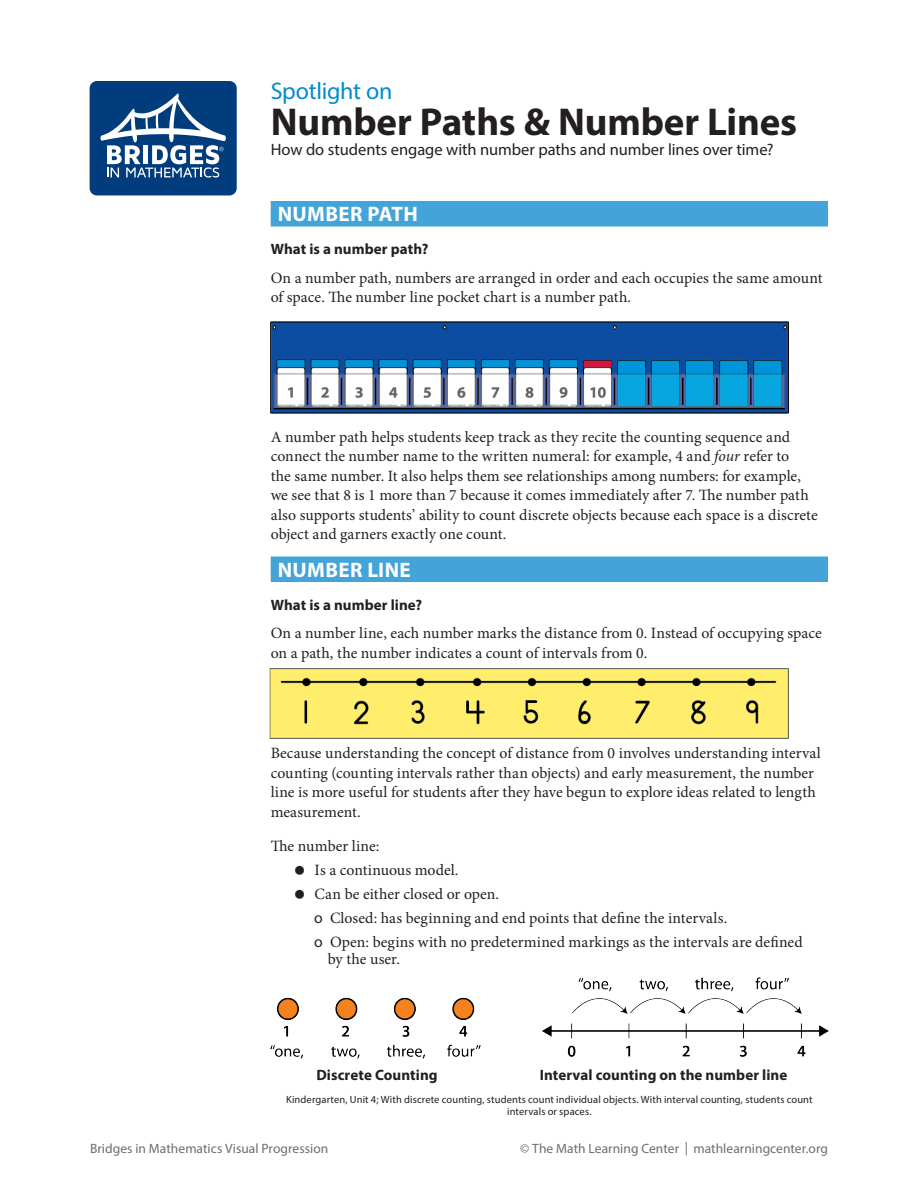
<style>
.page{position:relative;width:918px;height:1188px;background:#fff}
.page>*{position:absolute;margin:0;border:0;box-sizing:border-box;transform-origin:0 0}
.Section_Title{font:700 39px "Myriad Pro";letter-spacing:-.005em;color:#231f20}
.Section_Title-2{font:24px "Myriad Pro";letter-spacing:-.01em;color:#008ccc}
.Subtitle{font:700 21px "Myriad Pro";letter-spacing:.02em;color:#fff}
.Intro_Text{font:16.5px "Myriad Pro";letter-spacing:-.005em;color:#231f20}
.AG_Text{font:15.75px/19.5px "Minion Pro";letter-spacing:.005em;color:#231f20}
.Titles{font:700 15px "Myriad Pro";letter-spacing:.005em;color:#231f20}
.t1{font:13.5px "Myriad Pro";letter-spacing:.005em;color:#6c6d70}
.AG_Skills_Grid_Row_T{font:10.5px/12px "Myriad Pro";letter-spacing:.01em;color:#231f20;text-align:center}
.s1{font-style:italic}
.s2{font-family:"Myriad Pro"}
</style>
<div class="page">
<div style="left:271px;top:201px;width:557px;height:25px;background:#42a4d8"></div>
<div style="left:271px;top:556px;width:557px;height:26px;background:#42a4d8"></div>
<div style="left:90px;top:81px;width:147px;height:114px;background:#013d7d;border-radius:7px"></div>
<svg style="left:100px;top:93px;width:126px;height:85px"></svg>
<img style="left:271px;top:321px;width:518px;height:92px">
<img style="left:269px;top:668px;width:519px;height:70px">
<img style="left:271px;top:978px;width:558px;height:80px">
<p class="Section_Title-2" style="left:271px;top:76px;width:123px">Spotlight on</p>
<p class="Section_Title" style="left:271px;top:96px;width:528px">Number Paths &amp; Number Lines</p>
<p class="Intro_Text" style="left:271px;top:139px;width:504px">How do students engage with number paths and number lines over time?</p>
<p class="Subtitle" style="left:278px;top:200px;width:142px">NUMBER PATH</p>
<p class="Titles" style="left:271px;top:239px;width:159px">What is a number path?</p>
<p class="AG_Text" style="left:271px;top:268px;width:553px">On a number path, numbers are arranged in order and each occupies the same amount of space. The number line pocket chart is a number path.</p>
<p class="AG_Text" style="left:271px;top:427px;width:549px">A number path helps students keep track as they recite the counting sequence and connect the number name to the written numeral: for example, 4 and <span class="s1">four</span> refer to<br>the same number. It also helps them see relationships among numbers: for example, we see that 8 is 1 more than 7 because it comes immediately after 7. The number path also supports students’ ability to count discrete objects because each space is a discrete object and garners exactly one count.</p>
<p class="Subtitle" style="left:278px;top:556px;width:135px">NUMBER LINE</p>
<p class="Titles" style="left:271px;top:595px;width:153px">What is a number line?</p>
<p class="AG_Text" style="left:271px;top:624px;width:553px">On a number line, each number marks the distance from 0. Instead of occupying space on a path, the number indicates a count of intervals from 0.</p>
<p class="AG_Text" style="left:271px;top:744px;width:552px">Because understanding the concept of distance from 0 involves understanding interval counting (counting intervals rather than objects) and early measurement, the number line is more useful for students after they have begun to explore ideas related to length measurement.</p>
<p class="AG_Text" style="left:271px;top:837px;width:110px">The number line:</p>
<p class="AG_Text" style="left:315px;top:861px;width:145px">Is a continuous model.</p>
<p class="AG_Text" style="left:315px;top:885px;width:186px">Can be either closed or open.</p>
<p class="AG_Text" style="left:314px;top:909px;width:415px"><span class="s2">о</span> Closed: has beginning and end points that define the intervals.</p>
<p class="AG_Text" style="left:328px;top:934px;width:477px;line-height:16.5px;text-indent:-14px"><span class="s2">о</span> Open: begins with no predetermined markings as the intervals are defined by the user.</p>
<p class="Titles" style="left:316px;top:1066px;width:123px">Discrete Counting</p>
<p class="Titles" style="left:540px;top:1066px;width:249px">Interval counting on the number line</p>
<p class="AG_Skills_Grid_Row_T" style="left:286px;top:1094px;width:528px">Kindergarten, Unit 4; With discrete counting, students count individual objects. With interval counting, students count intervals or spaces.</p>
<p class="t1" style="left:90px;top:1140px;width:240px">Bridges in Mathematics Visual Progression</p>
<p class="t1" style="left:520px;top:1140px;width:309px">© The Math Learning Center | mathlearningcenter.org</p>
</div>
